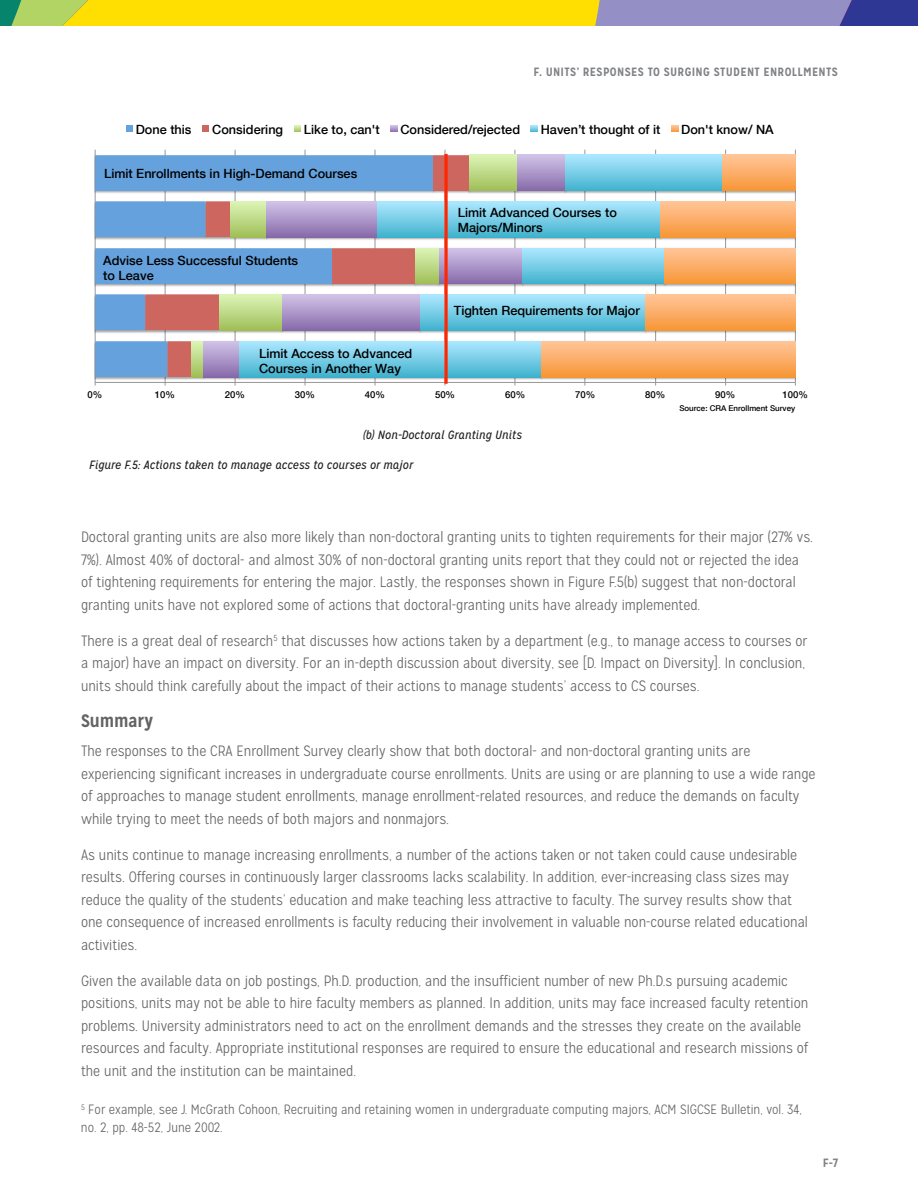
<style>
.page{position:relative;width:918px;height:1188px;background:#fff}
.page>*{position:absolute;margin:0;border:0;box-sizing:border-box;transform-origin:0 0}
.t1{font:700 18px "Mission Gothic";letter-spacing:-.005em;color:#636366}
.t2{font:300 15px/22.5px "Mission Gothic";color:#636366}
.t3{font:300 13.5px/18px "Mission Gothic";color:#636366}
.t4{font:500 12.75px/15.1px "Helvetica Neue";color:#000}
.t5{font:italic 12px "Mission Gothic";letter-spacing:.01em;color:#231f20}
.t6{font:700 12px "Mission Gothic";letter-spacing:.025em;color:#808285}
.t7{font:500 9.6px "Helvetica Neue";color:#000}
.t8{font:500 7.95px "Helvetica Neue";color:#000}
</style>
<div class="page">
<svg style="left:0;top:0;width:420px;height:26px"></svg>
<svg style="left:94px;top:125px;width:702px;height:261px"></svg>
<svg style="left:444px;top:154px;width:4px;height:230px"></svg>
<p class="t6" style="left:533px;top:65px;width:306px">F. UNITS’ RESPONSES TO SURGING STUDENT ENROLLMENTS</p>
<p class="t4" style="left:136px;top:121px;width:57px">Done this</p>
<p class="t4" style="left:212px;top:121px;width:72px">Considering</p>
<p class="t4" style="left:304px;top:121px;width:77px">Like to, can't</p>
<p class="t4" style="left:400px;top:121px;width:121px">Considered/rejected</p>
<p class="t4" style="left:541px;top:121px;width:121px">Haven’t thought of it</p>
<p class="t4" style="left:681px;top:121px;width:94px">Don't know/ NA</p>
<p class="t4" style="left:104px;top:165px;width:255px">Limit Enrollments in High-Demand Courses</p>
<p class="t4" style="left:103px;top:252px;width:196px">Advise Less Successful Students to Leave</p>
<p class="t4" style="left:259px;top:345px;width:155px">Limit Access to Advanced<br>Courses in Another Way</p>
<p class="t4" style="left:458px;top:204px;width:161px">Limit Advanced Courses to<br>Majors/Minors</p>
<p class="t4" style="left:454px;top:302px;width:188px">Tighten Requirements for Major</p>
<p class="t7" style="left:87px;top:387px;width:16px">0%</p>
<p class="t7" style="left:155px;top:387px;width:22px">10%</p>
<p class="t7" style="left:225px;top:387px;width:22px">20%</p>
<p class="t7" style="left:295px;top:387px;width:22px">30%</p>
<p class="t7" style="left:365px;top:387px;width:22px">40%</p>
<p class="t7" style="left:435px;top:387px;width:22px">50%</p>
<p class="t7" style="left:505px;top:387px;width:22px">60%</p>
<p class="t7" style="left:575px;top:387px;width:22px">70%</p>
<p class="t7" style="left:645px;top:387px;width:22px">80%</p>
<p class="t7" style="left:715px;top:387px;width:22px">90%</p>
<p class="t7" style="left:783px;top:387px;width:27px">100%</p>
<p class="t8" style="left:679px;top:401px;width:117px">Source: CRA Enrollment Survey</p>
<p class="t5" style="left:363px;top:428px;width:160px">(b) Non-Doctoral Granting Units</p>
<p class="t5" style="left:89px;top:458px;width:325px">Figure F.5: Actions taken to manage access to courses or major</p>
<p class="t2" style="left:81px;top:526px;width:734px">Doctoral granting units are also more likely than non-doctoral granting units to tighten requirements for their major (27% vs.<br>7%). Almost 40% of doctoral- and almost 30% of non-doctoral granting units report that they could not or rejected the idea of tightening requirements for entering the major. Lastly, the responses shown in Figure F.5(b) suggest that non-doctoral granting units have not explored some of actions that doctoral-granting units have already implemented.</p>
<p class="t2" style="left:81px;top:630px;width:728px">There is a great deal of research<sup>5</sup> that discusses how actions taken by a department (e.g., to manage access to courses or a major) have an impact on diversity. For an in-depth discussion about diversity, see [D. Impact on Diversity]. In conclusion, units should think carefully about the impact of their actions to manage students’ access to CS courses.</p>
<p class="t1" style="left:81px;top:709px;width:74px">Summary</p>
<p class="t2" style="left:81px;top:740px;width:736px">The responses to the CRA Enrollment Survey clearly show that both doctoral- and non-doctoral granting units are experiencing significant increases in undergraduate course enrollments. Units are using or are planning to use a wide range of approaches to manage student enrollments, manage enrollment-related resources, and reduce the demands on faculty while trying to meet the needs of both majors and nonmajors.</p>
<p class="t2" style="left:81px;top:843px;width:728px">As units continue to manage increasing enrollments, a number of the actions taken or not taken could cause undesirable results. Offering courses in continuously larger classrooms lacks scalability. In addition, ever-increasing class sizes may reduce the quality of the students’ education and make teaching less attractive to faculty. The survey results show that one consequence of increased enrollments is faculty reducing their involvement in valuable non-course related educational activities.</p>
<p class="t2" style="left:81px;top:969px;width:729px">Given the available data on job postings, Ph.D. production, and the insufficient number of new Ph.D.s pursuing academic positions, units may not be able to hire faculty members as planned. In addition, units may face increased faculty retention problems. University administrators need to act on the enrollment demands and the stresses they create on the available resources and faculty. Appropriate institutional responses are required to ensure the educational and research missions of the unit and the institution can be maintained.</p>
<p class="t3" style="left:81px;top:1101px;width:723px"><sup>5</sup> For example, see J. McGrath Cohoon, Recruiting and retaining women in undergraduate computing majors, ACM SIGCSE Bulletin, vol. 34, no. 2, pp. 48-52, June 2002.</p>
<p class="t6" style="left:823px;top:1155px;width:17px">F-7</p>
</div>
